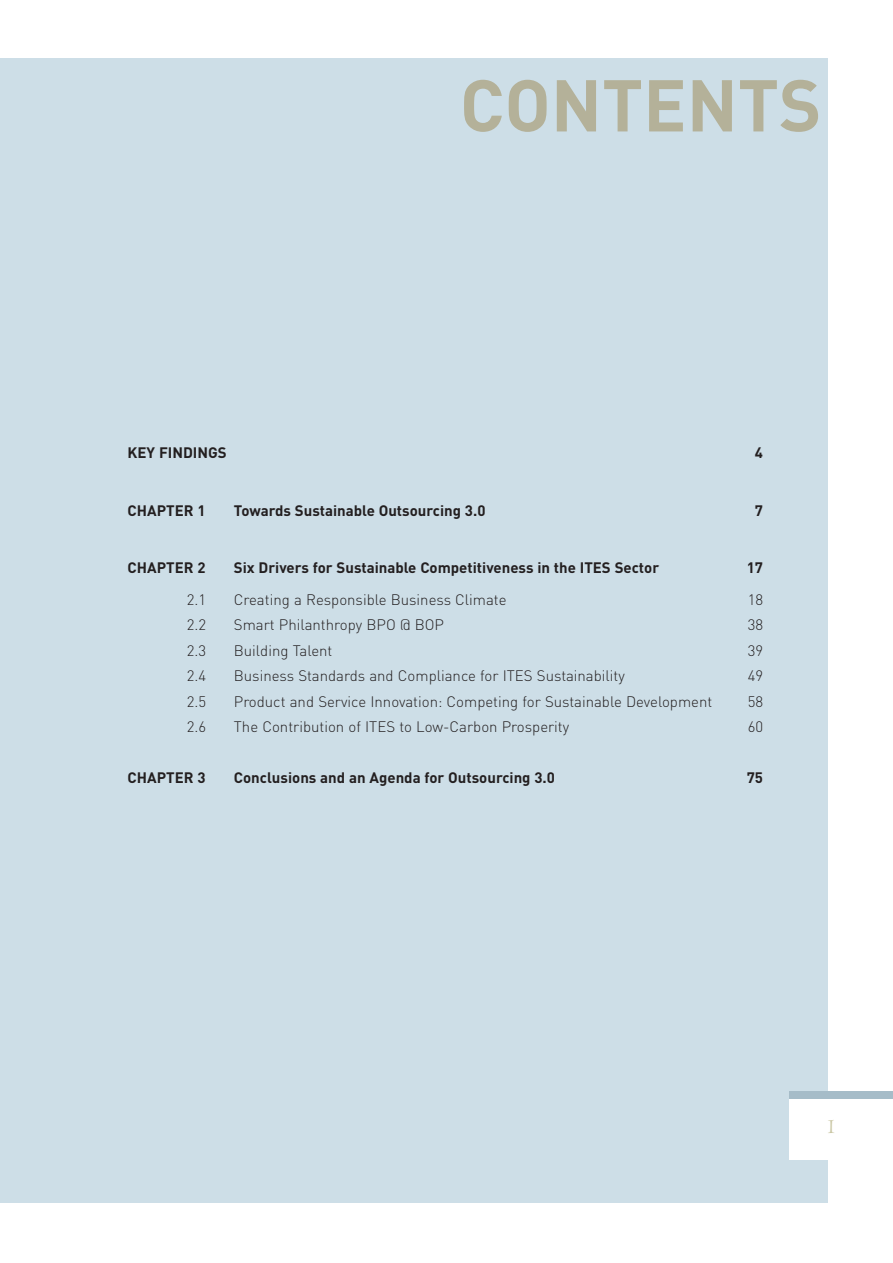
<style>
.page{position:relative;width:893px;height:1263px;background:#fff}
.page>*{position:absolute;margin:0;border:0;box-sizing:border-box;transform-origin:0 0}
.t1{font:700 72px "DIN";color:#b4b199}
.t2{font:21px "Centaur";color:#c9c6a3}
.t3{font:300 15px "DIN";color:#231f20}
.t4{font:700 15px "DIN";color:#231f20}
</style>
<div class="page">
<div style="left:0;top:59px;width:828px;height:1144px;background:#cddee7"></div>
<div style="left:789px;top:1092px;width:103px;height:68px;background:#fff"></div>
<div style="left:789px;top:1091px;width:103px;height:8px;background:#a6bcc8"></div>
<h1 class="t1" style="left:460px;top:80px;width:363px">CONTENTS</h1>
<p class="t4" style="left:128px;top:448px;width:101px">KEY FINDINGS</p>
<p class="t4" style="left:755px;top:448px;width:10px">4</p>
<p class="t4" style="left:128px;top:505px;width:79px">CHAPTER 1</p>
<p class="t4" style="left:234px;top:505px;width:253px">Towards Sustainable Outsourcing 3.0</p>
<p class="t4" style="left:755px;top:505px;width:10px">7</p>
<p class="t4" style="left:128px;top:562px;width:79px">CHAPTER 2</p>
<p class="t4" style="left:234px;top:562px;width:427px">Six Drivers for Sustainable Competitiveness in the ITES Sector</p>
<p class="t4" style="left:747px;top:562px;width:18px">17</p>
<p class="t3" style="left:187px;top:594px;width:21px">2.1</p>
<p class="t3" style="left:234px;top:594px;width:274px">Creating a Responsible Business Climate</p>
<p class="t3" style="left:748px;top:594px;width:17px">18</p>
<p class="t3" style="left:187px;top:620px;width:21px">2.2</p>
<p class="t3" style="left:234px;top:620px;width:212px">Smart Philanthropy BPO @ BOP</p>
<p class="t3" style="left:748px;top:620px;width:17px">38</p>
<p class="t3" style="left:187px;top:645px;width:21px">2.3</p>
<p class="t3" style="left:234px;top:645px;width:100px">Building Talent</p>
<p class="t3" style="left:748px;top:645px;width:17px">39</p>
<p class="t3" style="left:187px;top:671px;width:21px">2.4</p>
<p class="t3" style="left:234px;top:671px;width:392px">Business Standards and Compliance for ITES Sustainability</p>
<p class="t3" style="left:748px;top:671px;width:17px">49</p>
<p class="t3" style="left:187px;top:696px;width:21px">2.5</p>
<p class="t3" style="left:234px;top:696px;width:480px">Product and Service Innovation: Competing for Sustainable Development</p>
<p class="t3" style="left:748px;top:696px;width:17px">58</p>
<p class="t3" style="left:187px;top:722px;width:21px">2.6</p>
<p class="t3" style="left:234px;top:722px;width:337px">The Contribution of ITES to Low-Carbon Prosperity</p>
<p class="t3" style="left:748px;top:722px;width:17px">60</p>
<p class="t4" style="left:128px;top:773px;width:79px">CHAPTER 3</p>
<p class="t4" style="left:234px;top:773px;width:323px">Conclusions and an Agenda for Outsourcing 3.0</p>
<p class="t4" style="left:747px;top:773px;width:18px">75</p>
<h2 class="t2" style="left:826px;top:1119px;width:12px">1</h2>
</div>
